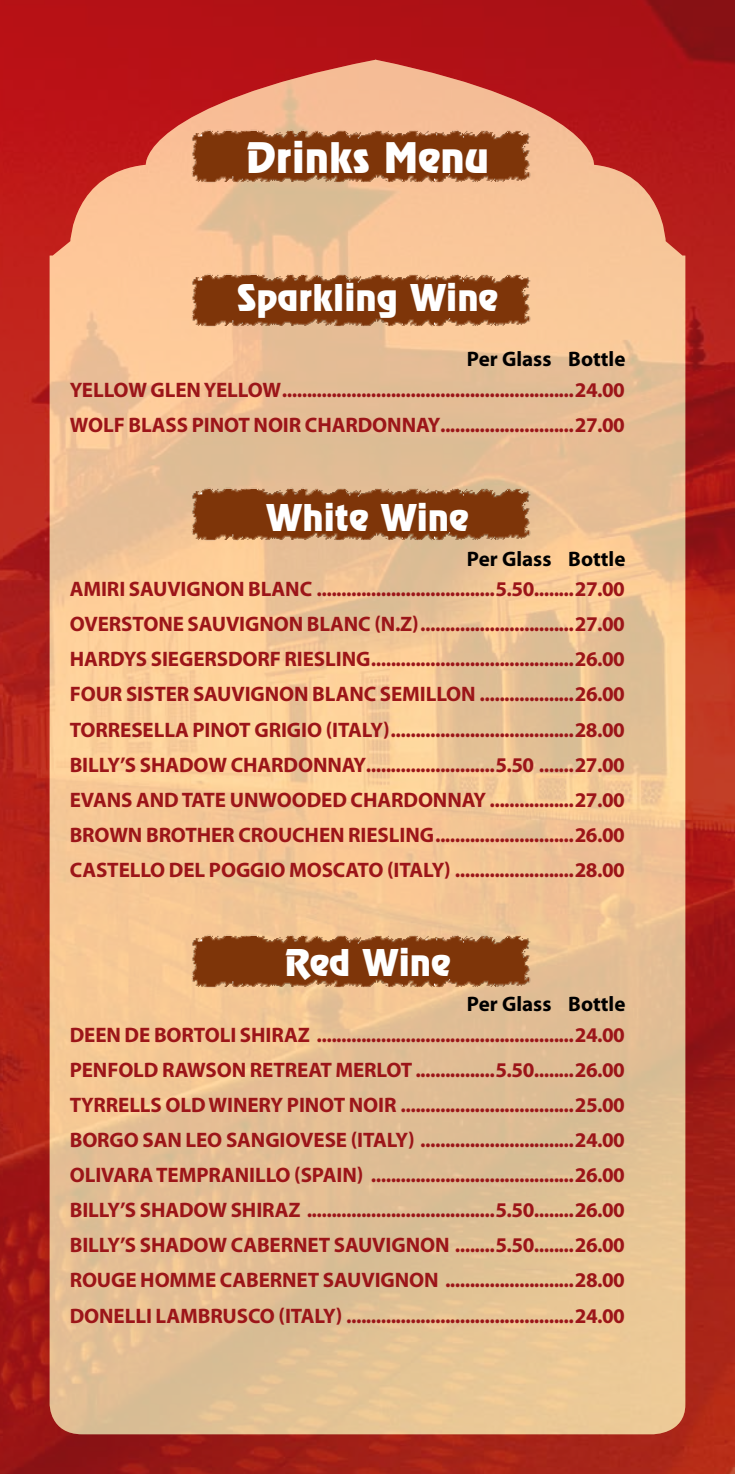
<style>
.page{position:relative;width:735px;height:1474px;background:#fff}
.page>*{position:absolute;margin:0;border:0;box-sizing:border-box;transform-origin:0 0}
.t1{font:42px "Revue BT";color:#fff}
.t2{font:36.75px "Revue BT";color:#fff}
.t3{font:700 21px/35.2px "Myriad Pro";letter-spacing:-.005em;color:#9c1519;text-align:justify}
.t4{font:700 21px "Myriad Pro";letter-spacing:-.025em;color:#9c1519}
.t5{font:700 21px "Myriad Pro";color:#000}
</style>
<div class="page">
<img style="left:0;top:0;width:734px;height:1473px">
<img style="left:50px;top:60px;width:635px;height:1374px">
<img style="left:186px;top:926px;width:348px;height:72px">
<img style="left:186px;top:479px;width:348px;height:73px">
<img style="left:186px;top:265px;width:348px;height:73px">
<img style="left:186px;top:122px;width:348px;height:72px">
<h1 class="t1" style="left:246px;top:133px;width:244px">Drinks Menu</h1>
<h2 class="t2" style="left:237px;top:276px;width:262px">Sparkling Wine</h2>
<p class="t5" style="left:466px;top:345px;width:160px">PER GLASS BOTTLE</p>
<p class="t3" style="left:70px;top:371px;width:556px">YELLOW GLEN YELLOW ...........................................................24.00<br>WOLF BLASS PINOT NOIR CHARDONNAY...........................27.00</p>
<h2 class="t2" style="left:266px;top:495px;width:204px">White Wine</h2>
<p class="t5" style="left:466px;top:545px;width:160px">PER GLASS BOTTLE</p>
<p class="t3" style="left:70px;top:570px;width:556px">AM IRI SAUVIGN ON BLANC ....................................5.50........27.00<br>OVERSTONE SAUVIGN ON BLANC (N.Z)...............................27.00<br>HARDYS SIEGERSDORF RIESLING .........................................26.00<br>FOUR SISTER SAUVIGN ON BLANC SEMILLON ...................26.00<br>TORRESELLA PINOT GRIGIO (ITALY).....................................28.00<br>BILLY’S SHADOW CHARDONNAY..........................5.50 .......27.00<br>EVANS AND TATE UNW</p>
<p class="t3" style="left:70px;top:781px;width:556px;text-indent:207px">OODED CHARDONNAY .................27.00<br>BROWN BROTHER CROUCHEN RIESLING ............................26.00<br>CASTELLO DEL POGG IO MOSCATO (ITALY) ........................28.00</p>
<h2 class="t2" style="left:284px;top:940px;width:167px">Red Wine</h2>
<p class="t5" style="left:466px;top:990px;width:160px">PER GLASS BOTTLE</p>
<p class="t3" style="left:70px;top:1016px;width:556px">DEEN DE BORTOLI SHIRAZ ....................................................24.00<br>PENFOLD RAWSON RETREAT MERLOT ................5.50........26.00<br>TYRR</p>
<p class="t3" style="left:70px;top:1086px;width:556px;text-indent:48px">ELLS OLD WINERY PINOT NOIR ...................................25.00<br>BORGO SAN LEO SANG IOVESE (ITALY) ...............................24.00<br>OLIVARA TEMPR</p>
<p class="t3" style="left:70px;top:1156px;width:556px;text-indent:151px">ANILLO (SPAIN) .........................................26.00<br>BILLY’S SHADOW SHIRAZ ......................................5.50........26.00<br>BILLY’S SHADOW CABERN ET SAUVIGN ON ........5.50........26.00<br>ROUGE HOMM E CABERN ET SAUVIGN ON ..........................28.00<br>DONELLI LAMBR</p>
<p class="t4" style="left:222px;top:1301px;width:403px">USCO (ITALY) ..............................................24.00</p>
</div>
